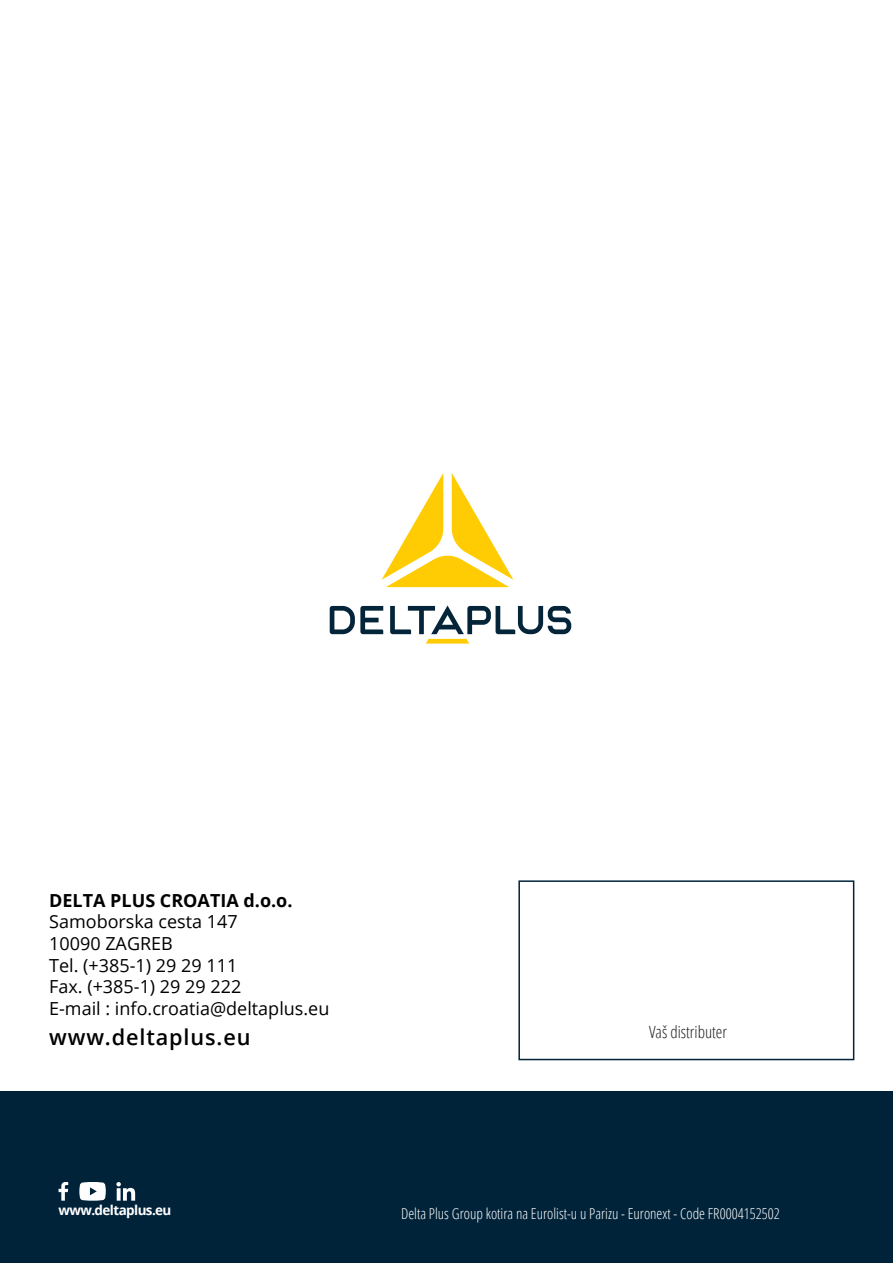
<style>
.page{position:relative;width:893px;height:1263px;background:#fff}
.page>*{position:absolute;margin:0;border:0;box-sizing:border-box;transform-origin:0 0}
.t1{font:600 21.75px "Open Sans";letter-spacing:.04em;color:#000}
.t2{font:18px/21.6px "Open Sans";color:#000}
.t3{font:700 18px "Open Sans";color:#000}
.t4{font:300 condensed 16.8px "Open Sans";color:#231f20}
.t5{font:300 condensed 15px "Open Sans";color:#fff}
.t6{font:700 13.5px "Open Sans";letter-spacing:-.045em;color:#fff}
</style>
<div class="page">
<div style="left:0;top:1092px;width:893px;height:171px;background:#00233a"></div>
<svg style="left:58px;top:1182px;width:77px;height:19px"></svg>
<svg style="left:382px;top:473px;width:131px;height:114px"></svg>
<svg style="left:330px;top:606px;width:53px;height:28px"></svg>
<svg style="left:390px;top:605px;width:181px;height:39px"></svg>
<div style="left:518px;top:880px;width:336px;height:180px;background:#fff;border:2px solid #00233a"></div>
<p class="t3" style="left:49px;top:887px;width:245px">DELTA PLUS CROATIA d.o.o.</p>
<p class="t2" style="left:49px;top:910px;width:282px">Samoborska cesta 147<br>10090 ZAGREB<br>Tel. (+385-1) 29 29 111<br>Fax. (+385-1) 29 29 222<br>E-mail : info.croatia@deltaplus.eu</p>
<p class="t1" style="left:49px;top:1022px;width:203px">www.deltaplus.eu</p>
<p class="t6" style="left:59px;top:1201px;width:114px">www.deltaplus.eu</p>
<p class="t4" style="left:649px;top:1020px;width:79px">Vaš distributer</p>
<p class="t5" style="left:401px;top:1203px;width:380px">Delta Plus Group kotira na Eurolist-u u Parizu - Euronext - Code FR0004152502</p>
</div>
